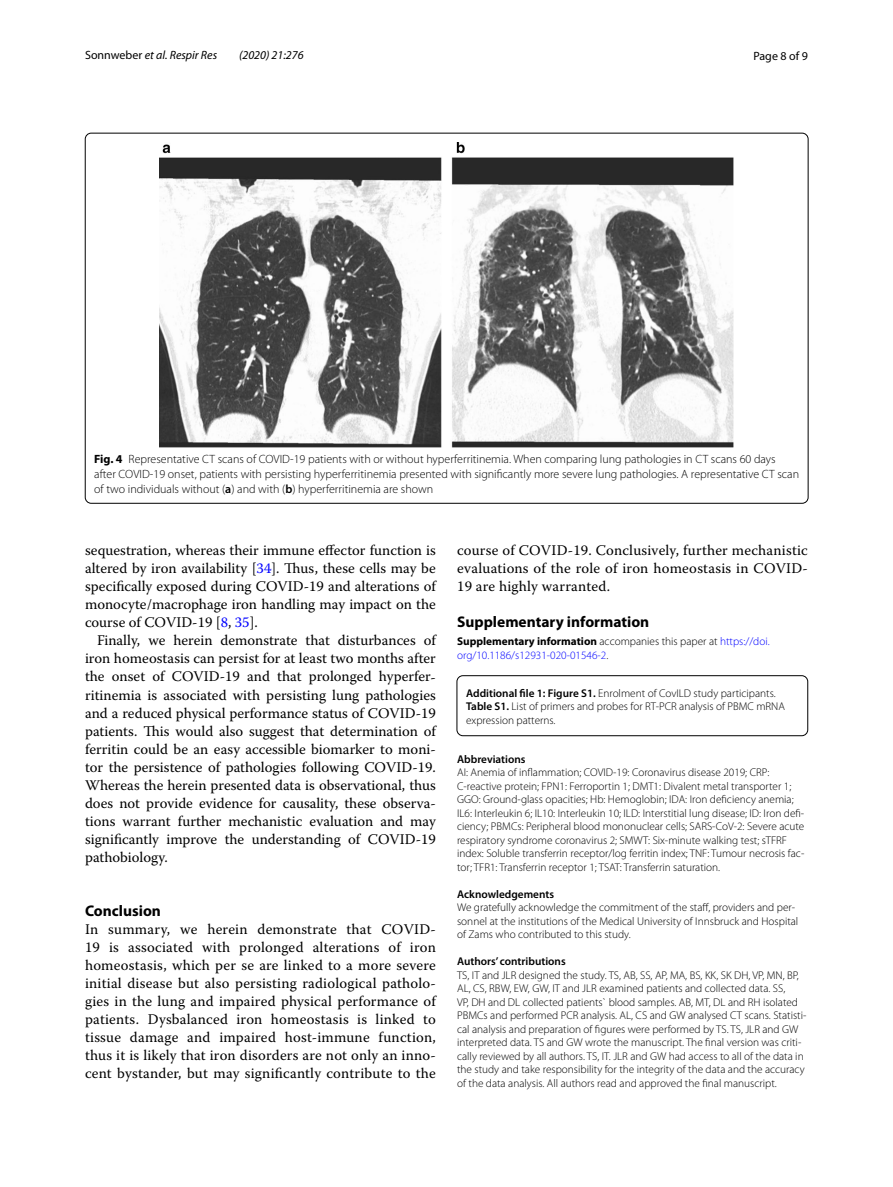
<style>
.page{position:relative;width:893px;height:1187px;background:#fff}
.page>*{position:absolute;margin:0;border:0;box-sizing:border-box;transform-origin:0 0}
.t1{font:700 15.45px "Myriad Pro";color:#000}
.t2{font:14.7px/18px "Warnock Pro";letter-spacing:.005em;color:#000;text-align:justify}
.t3{font:300 12px/15px "Myriad Pro";color:#000}
.t4{font:italic 12px "Myriad Pro";color:#000}
.t5{font:12px "Myriad Pro";color:#000}
.t6{font:300 11.25px/13.5px "Myriad Pro";color:#000}
.t7{font:300 11.25px/13.5px "Myriad Pro";color:#00f}
.t8{font:600 11.25px "Myriad Pro";color:#000}
.s1{font-style:normal}
.s2{font-weight:700}
.s3{font-weight:600}
.s4{color:#00f}
.s5{font-weight:700;color:#000}
.s6{color:#000}
</style>
<div class="page">
<div style="left:457px;top:675px;width:351px;height:60px;border:1px solid #000;border-radius:6px"></div>
<img style="left:160px;top:142px;width:574px;height:306px">
<p class="t4" style="left:85px;top:48px;width:134px"><span class="s1">Sonnweber</span> et al. Respir Res</p>
<p class="t4" style="left:239px;top:48px;width:66px">(2020) 21:276</p>
<p class="t5" style="left:753px;top:48px;width:56px">Page 8 of 9</p>
<p class="t3" style="left:94px;top:452px;width:706px"><span class="s2">Fig. 4</span> Representative CT scans of COVID-19 patients with or without hyperferritinemia. When comparing lung pathologies in CT scans 60 days after COVID-19 onset, patients with persisting hyperferritinemia presented with significantly more severe lung pathologies. A representative CT scan of two individuals without (<span class="s3">a</span>) and with (<span class="s3">b</span>) hyperferritinemia are shown</p>
<p class="t2" style="left:85px;top:541px;width:352px">sequestration, whereas their immune effector function is altered by iron availability [<span class="s4">34</span>]. Thus, these cells may be specifically exposed during COVID-19 and alterations of monocyte/macrophage iron handling may impact on the course of COVID-19 [<span class="s4">8</span>, <span class="s4">35</span>].</p>
<p class="t2" style="left:85px;top:631px;width:352px;text-indent:12px">Finally, we herein demonstrate that disturbances of iron homeostasis can persist for at least two months after the onset of COVID-19 and that prolonged hyperfer&shy;ritinemia is associated with persisting lung pathologies and a reduced physical performance status of COVID-19 patients. This would also suggest that determination of ferritin could be an easy accessible biomarker to moni&shy;tor the persistence of pathologies following COVID-19.<br>Whereas the herein presented data is observational, thus does not provide evidence for causality, these observa&shy;tions warrant further mechanistic evaluation and may significantly improve the understanding of COVID-19 pathobiology.</p>
<h1 class="t1" style="left:85px;top:901px;width:77px">Conclusion</h1>
<p class="t2" style="left:85px;top:920px;width:352px">In summary, we herein demonstrate that COVID-19 is associated with prolonged alterations of iron homeostasis, which per se are linked to a more severe initial disease but also persisting radiological patholo&shy;gies in the lung and impaired physical performance of patients. Dysbalanced iron homeostasis is linked to tissue damage and impaired host-immune function, thus it is likely that iron disorders are not only an inno&shy;cent bystander, but may significantly contribute to the</p>
<h2 class="t2" style="left:457px;top:541px;width:352px">course of COVID-19. Conclusively, further mechanistic evaluations of the role of iron homeostasis in COVID-19 are highly warranted.</h2>
<h1 class="t1" style="left:457px;top:612px;width:194px">Supplementary information</h1>
<p class="t7" style="left:457px;top:635px;width:314px"><span class="s5">Supplementary information</span> <span class="s6">accompanies this paper at</span> https://doi. org/10.1186/s12931-020-01546-2<span class="s6">.</span></p>
<p class="t6" style="left:466px;top:686px;width:320px"><span class="s3">Additional file 1: Figure S1.</span> Enrolment of CovILD study participants.<br><span class="s3">Table S1.</span> List of primers and probes for RT-PCR analysis of PBMC mRNA expression patterns.</p>
<p class="t8" style="left:457px;top:751px;width:70px">Abbreviations</p>
<p class="t6" style="left:457px;top:765px;width:349px">AI: Anemia of inflammation; COVID-19: Coronavirus disease 2019; CRP:<br>C-reactive protein; FPN1: Ferroportin 1; DMT1: Divalent metal transporter 1; GGO: Ground-glass opacities; Hb: Hemoglobin; IDA: Iron deficiency anemia; IL6: Interleukin 6; IL10: Interleukin 10; ILD: Interstitial lung disease; ID: Iron defi‑ ciency; PBMCs: Peripheral blood mononuclear cells; SARS-CoV-2: Severe acute respiratory syndrome coronavirus 2; SMWT: Six-minute walking test; sTFRF index: Soluble transferrin receptor/log ferritin index; TNF: Tumour necrosis fac‑ tor; TFR1: Transferrin receptor 1; TSAT: Transferrin saturation.</p>
<p class="t8" style="left:457px;top:886px;width:98px">Acknowledgements</p>
<p class="t6" style="left:457px;top:900px;width:343px">We gratefully acknowledge the commitment of the staff, providers and per‑ sonnel at the institutions of the Medical University of Innsbruck and Hospital of Zams who contributed to this study.</p>
<p class="t8" style="left:457px;top:954px;width:110px">Authors’ contributions</p>
<p class="t6" style="left:457px;top:968px;width:351px">TS, IT and JLR designed the study. TS, AB, SS, AP, MA, BS, KK, SK DH, VP, MN, BP, AL, CS, RBW, EW, GW, IT and JLR examined patients and collected data. SS,<br>VP, DH and DL collected patients` blood samples. AB, MT, DL and RH isolated PBMCs and performed PCR analysis. AL, CS and GW analysed CT scans. Statisti‑ cal analysis and preparation of figures were performed by TS. TS, JLR and GW interpreted data. TS and GW wrote the manuscript. The final version was criti‑ cally reviewed by all authors. TS, IT. JLR and GW had access to all of the data in the study and take responsibility for the integrity of the data and the accuracy of the data analysis. All authors read and approved the final manuscript.</p>
</div>
